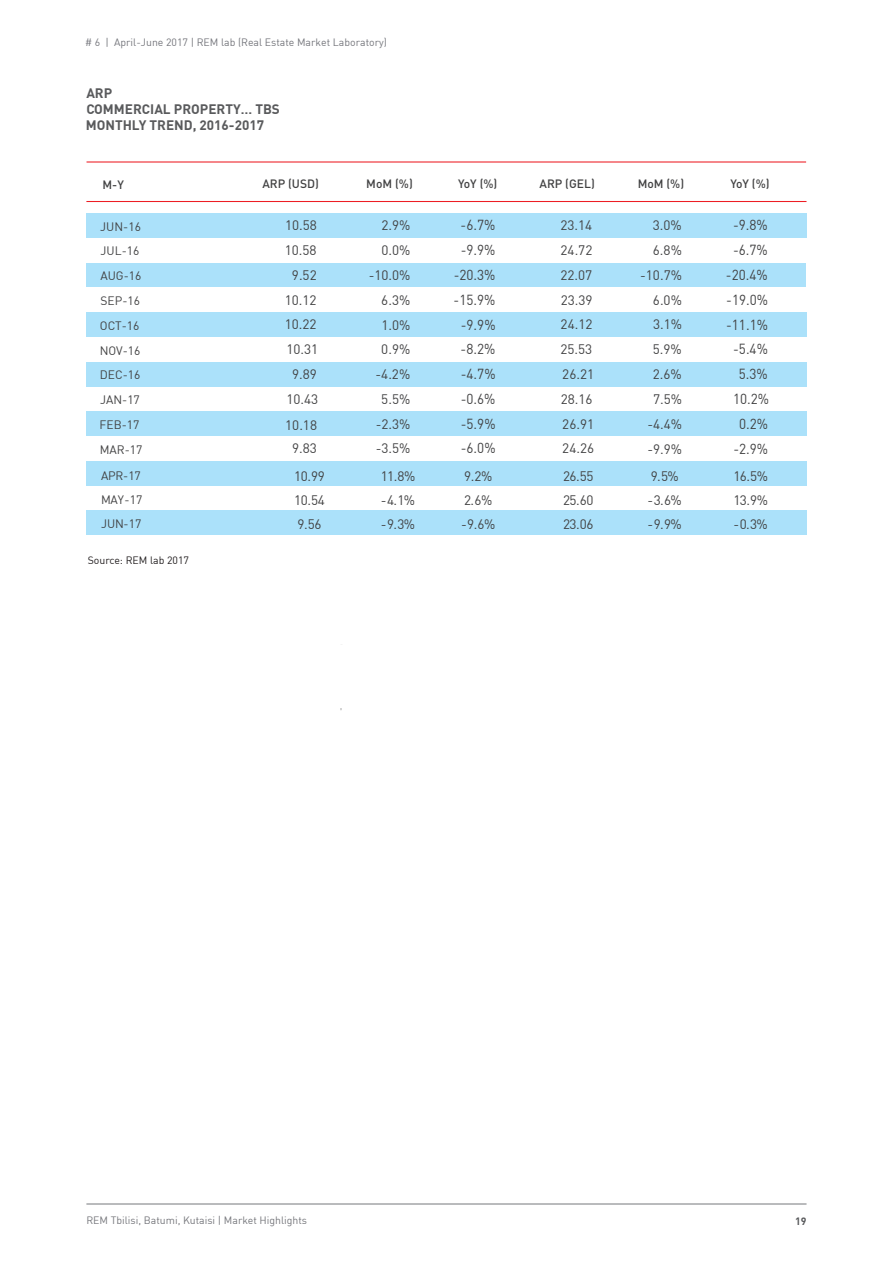
<style>
.page{position:relative;width:893px;height:1263px;background:#fff}
.page>*{position:absolute;margin:0;border:0;box-sizing:border-box;transform-origin:0 0}
.t1{font:14.4px/24.8px "TBC Din Mtavruli";color:#414142;text-align:center;scale:.94 1}
.t2{font:14.25px/24.8px "TBC Din Mtavruli";color:#414142;text-align:center;scale:.95 1}
.t3{font:13.5px/24.8px "TBC Din Mtavruli";color:#414142;text-align:right}
.t4{font:700 13.5px/16.2px "TBC Din Mtavruli";color:#595a5c}
.t5{font:12px/24.8px "TBC Din Mtavruli";color:#414142}
.t6{font:500 12px "TBC Din Mtavruli";color:#414142}
.t7{font:10.5px "TBC Din Mtavruli";color:#76777d}
.t8{font:10.5px "TBC Din Mtavruli";color:#76777c}
.t9{font:10.5px "TBC Din Mtavruli";color:#231f20}
.t10{font:700 10.5px "TBC Din Mtavruli";color:#595a5c}
</style>
<div class="page">
<div style="left:86px;top:411px;width:720px;height:25px;background:#abe1fa"></div>
<div style="left:86px;top:461px;width:720px;height:25px;background:#abe1fa"></div>
<div style="left:86px;top:213px;width:720px;height:25px;background:#abe1fa"></div>
<div style="left:86px;top:263px;width:720px;height:24px;background:#abe1fa"></div>
<div style="left:86px;top:312px;width:720px;height:25px;background:#abe1fa"></div>
<div style="left:86px;top:362px;width:720px;height:24px;background:#abe1fa"></div>
<div style="left:86px;top:511px;width:720px;height:24px;background:#abe1fa"></div>
<hr style="left:86px;top:1203px;width:720px;height:1px;background:#939598">
<hr style="left:87px;top:161px;width:719px;height:2px;background:#ed1d24">
<hr style="left:86px;top:201px;width:720px;height:1px;background:#ed1d24">
<p class="t7" style="left:85px;top:36px;width:303px"># 6 | April-June 2017 | REM lab (Real Estate Market Laboratory)</p>
<p class="t4" style="left:86px;top:84px;width:196px">ARP<br>COMMERCIAL PROPERTY… TBS<br>MONTHLY TREND, 2016-2017</p>
<p class="t6" style="left:102px;top:177px;width:23px">M-Y</p>
<p class="t6" style="left:262px;top:175px;width:58px">ARP (USD)</p>
<p class="t6" style="left:366px;top:176px;width:48px">MoM (%)</p>
<p class="t6" style="left:458px;top:176px;width:41px">YoY (%)</p>
<p class="t6" style="left:539px;top:175px;width:57px">ARP (GEL)</p>
<p class="t6" style="left:638px;top:176px;width:48px">MoM (%)</p>
<p class="t6" style="left:730px;top:176px;width:41px">YoY (%)</p>
<p class="t5" style="left:100px;top:214px;width:42px">JUN-16</p>
<p class="t5" style="left:101px;top:238px;width:40px">JUL-16</p>
<p class="t5" style="left:100px;top:263px;width:42px">AUG-16</p>
<p class="t5" style="left:100px;top:288px;width:44px">SEP-16<br>OCT-16<br>NOV-16<br>DEC-16<br>JAN-17<br>FEB-17<br>MAR-17</p>
<p class="t2" style="left:454px;top:213px;width:46px">-6.7% -9.9% -20.3% -15.9%</p>
<p class="t1" style="left:726px;top:212px;width:46px">-9.8% -6.7% -20.4% -19.0%</p>
<p class="t3" style="left:285px;top:213px;width:34px;text-align:center">10.58<br>10.58<br>9.52</p>
<p class="t3" style="left:560px;top:213px;width:34px;text-align:justify">23.14<br>24.72<br>22.07</p>
<p class="t3" style="left:369px;top:213px;width:43px">2.9%<br>0.0% -10.0%</p>
<p class="t3" style="left:653px;top:213px;width:30px">3.0%</p>
<p class="t3" style="left:653px;top:238px;width:30px">6.8%</p>
<p class="t3" style="left:640px;top:262px;width:43px">-10.7%</p>
<p class="t3" style="left:285px;top:287px;width:33px">10.12</p>
<p class="t3" style="left:381px;top:287px;width:30px">6.3%</p>
<p class="t3" style="left:561px;top:287px;width:33px">23.39</p>
<p class="t3" style="left:653px;top:287px;width:30px">6.0%</p>
<p class="t3" style="left:285px;top:312px;width:33px">10.22</p>
<p class="t3" style="left:381px;top:312px;width:30px">1.0%</p>
<p class="t2" style="left:461px;top:312px;width:38px">-9.9%</p>
<p class="t3" style="left:561px;top:312px;width:33px">24.12</p>
<p class="t3" style="left:653px;top:312px;width:30px">3.1%</p>
<p class="t1" style="left:726px;top:312px;width:46px">-11.1%</p>
<p class="t3" style="left:286px;top:337px;width:33px">10.31</p>
<p class="t3" style="left:381px;top:337px;width:30px">0.9%</p>
<p class="t2" style="left:461px;top:336px;width:38px">-8.2%</p>
<p class="t3" style="left:560px;top:337px;width:33px">25.53</p>
<p class="t3" style="left:653px;top:337px;width:30px">5.9%</p>
<p class="t1" style="left:733px;top:336px;width:38px">-5.4%</p>
<p class="t3" style="left:292px;top:362px;width:26px">9.89</p>
<p class="t3" style="left:376px;top:362px;width:36px">-4.2%</p>
<p class="t2" style="left:461px;top:362px;width:38px">-4.7%</p>
<p class="t3" style="left:562px;top:362px;width:33px">26.21</p>
<p class="t3" style="left:653px;top:362px;width:30px">2.6%</p>
<p class="t1" style="left:739px;top:361px;width:32px">5.3%</p>
<p class="t3" style="left:286px;top:386px;width:33px">10.43</p>
<p class="t3" style="left:381px;top:386px;width:30px">5.5%</p>
<p class="t2" style="left:461px;top:386px;width:38px">-0.6%</p>
<p class="t3" style="left:561px;top:386px;width:33px">28.16</p>
<p class="t3" style="left:653px;top:386px;width:30px">7.5%</p>
<p class="t1" style="left:733px;top:386px;width:40px">10.2%</p>
<p class="t3" style="left:285px;top:412px;width:33px">10.18</p>
<p class="t3" style="left:376px;top:411px;width:36px">-2.3%</p>
<p class="t2" style="left:461px;top:411px;width:38px">-5.9%</p>
<p class="t3" style="left:562px;top:411px;width:33px">26.91</p>
<p class="t3" style="left:647px;top:411px;width:36px">-4.4%</p>
<p class="t1" style="left:739px;top:411px;width:32px">0.2%</p>
<p class="t3" style="left:292px;top:436px;width:26px">9.83</p>
<p class="t3" style="left:376px;top:436px;width:36px">-3.5%</p>
<p class="t2" style="left:461px;top:435px;width:38px">-6.0%</p>
<p class="t3" style="left:562px;top:436px;width:33px">24.26</p>
<p class="t3" style="left:647px;top:437px;width:36px">-9.9%</p>
<p class="t1" style="left:733px;top:436px;width:38px">-2.9%</p>
<p class="t5" style="left:101px;top:464px;width:43px;line-height:24px;text-align:justify">APR-17<br>MAY-17<br>JUN-17</p>
<p class="t3" style="left:294px;top:463px;width:32px">10.99</p>
<p class="t3" style="left:381px;top:463px;width:36px">11.8%</p>
<p class="t3" style="left:464px;top:463px;width:30px">9.2%</p>
<p class="t3" style="left:563px;top:463px;width:32px">26.55</p>
<p class="t3" style="left:651px;top:463px;width:30px">9.5%</p>
<p class="t3" style="left:733px;top:463px;width:36px">16.5%</p>
<p class="t3" style="left:294px;top:487px;width:32px">10.54</p>
<p class="t3" style="left:381px;top:487px;width:36px">-4.1%</p>
<p class="t3" style="left:464px;top:487px;width:30px">2.6%</p>
<p class="t3" style="left:563px;top:487px;width:32px">25.60</p>
<p class="t3" style="left:648px;top:487px;width:36px">-3.6%</p>
<p class="t3" style="left:733px;top:487px;width:36px">13.9%</p>
<p class="t3" style="left:298px;top:511px;width:25px">9.56</p>
<p class="t3" style="left:381px;top:511px;width:36px">-9.3%</p>
<p class="t3" style="left:461px;top:511px;width:36px">-9.6%</p>
<p class="t3" style="left:563px;top:511px;width:32px">23.06</p>
<p class="t3" style="left:648px;top:511px;width:36px">-9.9%</p>
<p class="t3" style="left:734px;top:511px;width:36px">-0.3%</p>
<p class="t9" style="left:88px;top:554px;width:103px">Source: REM lab 2017</p>
<p class="t8" style="left:86px;top:1214px;width:222px">REM Tbilisi, Batumi, Kutaisi | Market Highlights</p>
<p class="t10" style="left:795px;top:1214px;width:13px">19</p>
</div>
